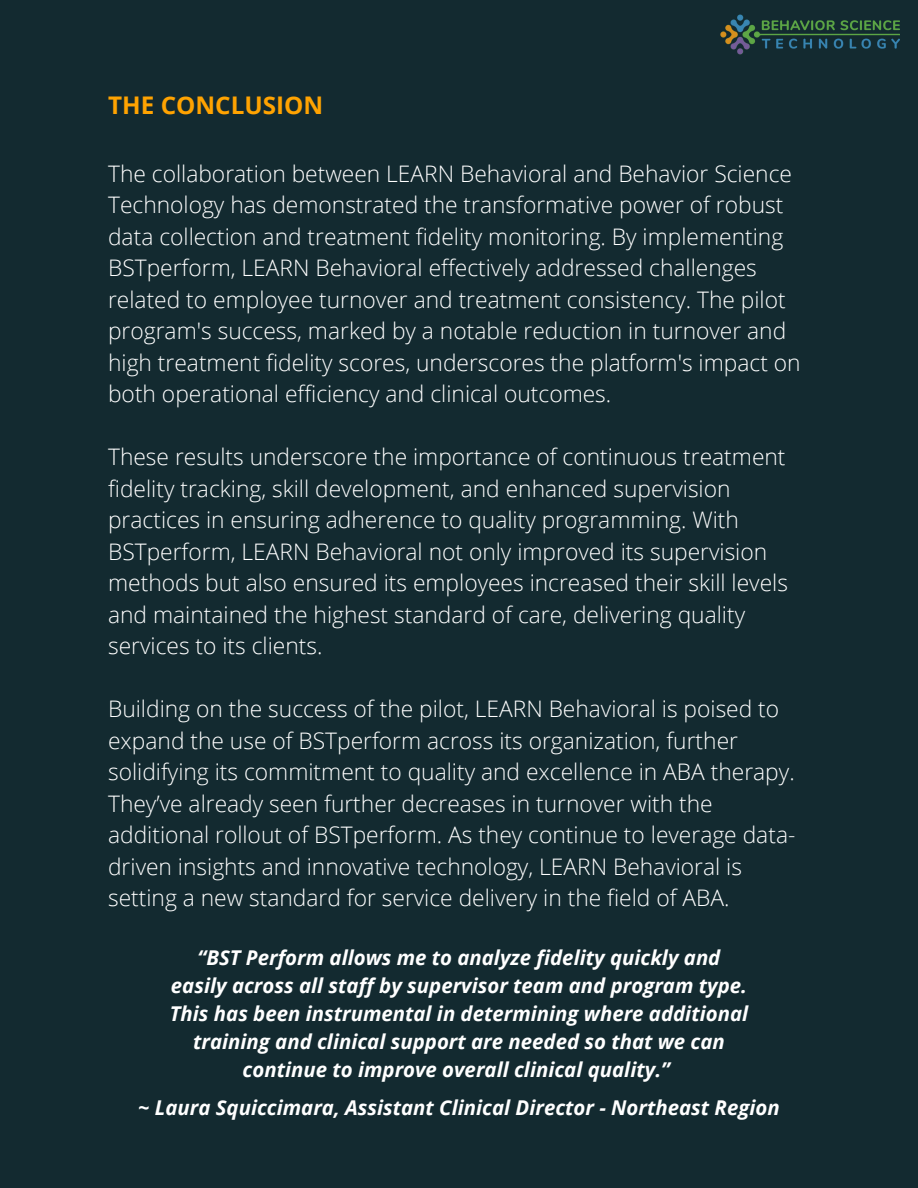
<style>
.page{position:relative;width:918px;height:1188px;background:#132a30}
.page>*{position:absolute;margin:0;border:0;box-sizing:border-box;transform-origin:0 0}
.t1{font:700 24.3px "Open Sans";color:#ffa301}
.t2{font:300 22.8px/31.5px "Open Sans";color:#fff}
.t3{font:italic 700 20.4px "Open Sans";color:#fff}
</style>
<div class="page">
<img style="left:720px;top:14px;width:179px;height:41px">
<p class="t1" style="left:108px;top:88px;width:217px">THE CONCLUSION</p>
<h1 class="t2" style="left:108px;top:157px;width:694px">The collaboration between LEARN Behavioral and Behavior Science Technology has demonstrated the transformative power of robust data collection and treatment fidelity monitoring. By implementing BSTperform, LEARN Behavioral effectively addressed challenges related to employee turnover and treatment consistency. The pilot program's success, marked by a notable reduction in turnover and high treatment fidelity scores, underscores the platform's impact on both operational efficiency and clinical outcomes.</h1>
<h2 class="t2" style="left:108px;top:441px;width:681px">These results underscore the importance of continuous treatment fidelity tracking, skill development, and enhanced supervision practices in ensuring adherence to quality programming. With BSTperform, LEARN Behavioral not only improved its supervision methods but also ensured its employees increased their skill levels and maintained the highest standard of care, delivering quality services to its clients.</h2>
<h2 class="t2" style="left:108px;top:693px;width:689px">Building on the success of the pilot, LEARN Behavioral is poised to expand the use of BSTperform across its organization, further solidifying its commitment to quality and excellence in ABA therapy.<br>They’ve already seen further decreases in turnover with the additional rollout of BSTperform. As they continue to leverage data&shy;driven insights and innovative technology, LEARN Behavioral is setting a new standard for service delivery in the field of ABA.</h2>
<h2 class="t3" style="left:198px;top:943px;width:524px">“BST Perform allows me to analyze fidelity quickly and</h2>
<p class="t3" style="left:171px;top:971px;width:578px">easily across all staff by supervisor team and program type.</p>
<p class="t3" style="left:170px;top:999px;width:580px">This has been instrumental in determining where additional</p>
<p class="t3" style="left:193px;top:1027px;width:533px">training and clinical support are needed so that we can</p>
<p class="t3" style="left:243px;top:1055px;width:429px">continue to improve overall clinical quality.”</p>
<p class="t3" style="left:138px;top:1094px;width:643px">~ Laura Squiccimara, Assistant Clinical Director - Northeast Region</p>
</div>
